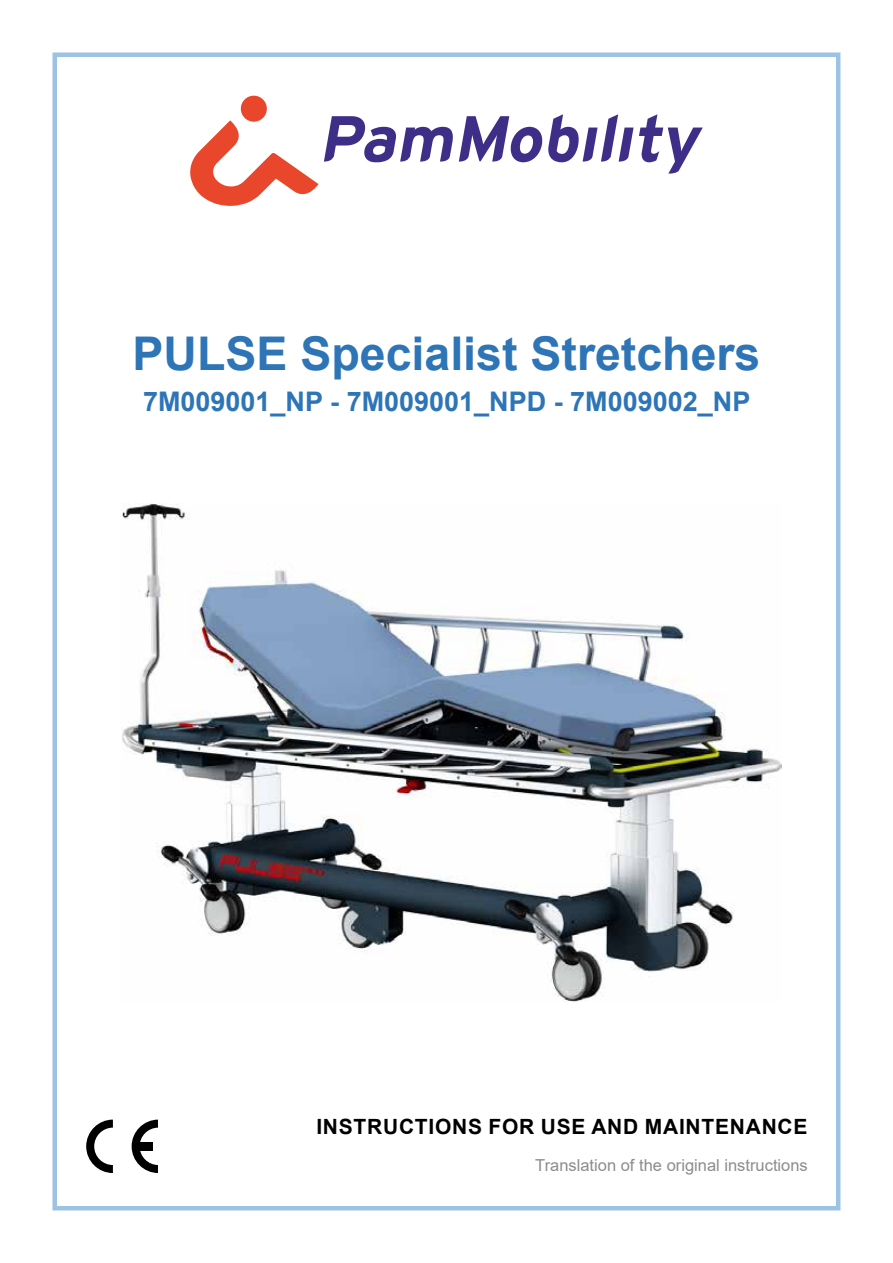
<style>
.page{position:relative;width:893px;height:1263px;background:#fff}
.page>*{position:absolute;margin:0;border:0;box-sizing:border-box;transform-origin:0 0}
.t1{font:700 46.5px "Arial";color:#2d75b6}
.t2{font:700 27px "Arial";color:#2d75b6}
.t3{font:700 21px "Arial";letter-spacing:.035em;color:#000}
.t4{font:16.5px "Arial";color:#706f6f}
</style>
<div class="page">
<svg style="left:86px;top:1119px;width:27px;height:54px"></svg>
<svg style="left:132px;top:1119px;width:25px;height:54px"></svg>
<div style="left:140px;top:1142px;width:13px;height:8px;background:#000"></div>
<div style="left:241px;top:96px;width:26px;height:26px;background:#e8472b;border-radius:50%"></div>
<svg style="left:190px;top:114px;width:513px;height:92px"></svg>
<div style="left:52px;top:52px;width:788px;height:1158px;border:4px solid #9cc2e4"></div>
<img style="left:122px;top:504px;width:660px;height:497px">
<h1 class="t1" style="left:132px;top:321px;width:629px">PULSE Specialist Stretchers</h1>
<h2 class="t2" style="left:143px;top:382px;width:609px">7M009001_NP - 7M009001_NPD - 7M009002_NP</h2>
<p class="t3" style="left:316px;top:1112px;width:493px">INSTRUCTIONS FOR USE AND MAINTENANCE</p>
<p class="t4" style="left:535px;top:1154px;width:274px">Translation of the original instructions</p>
</div>
